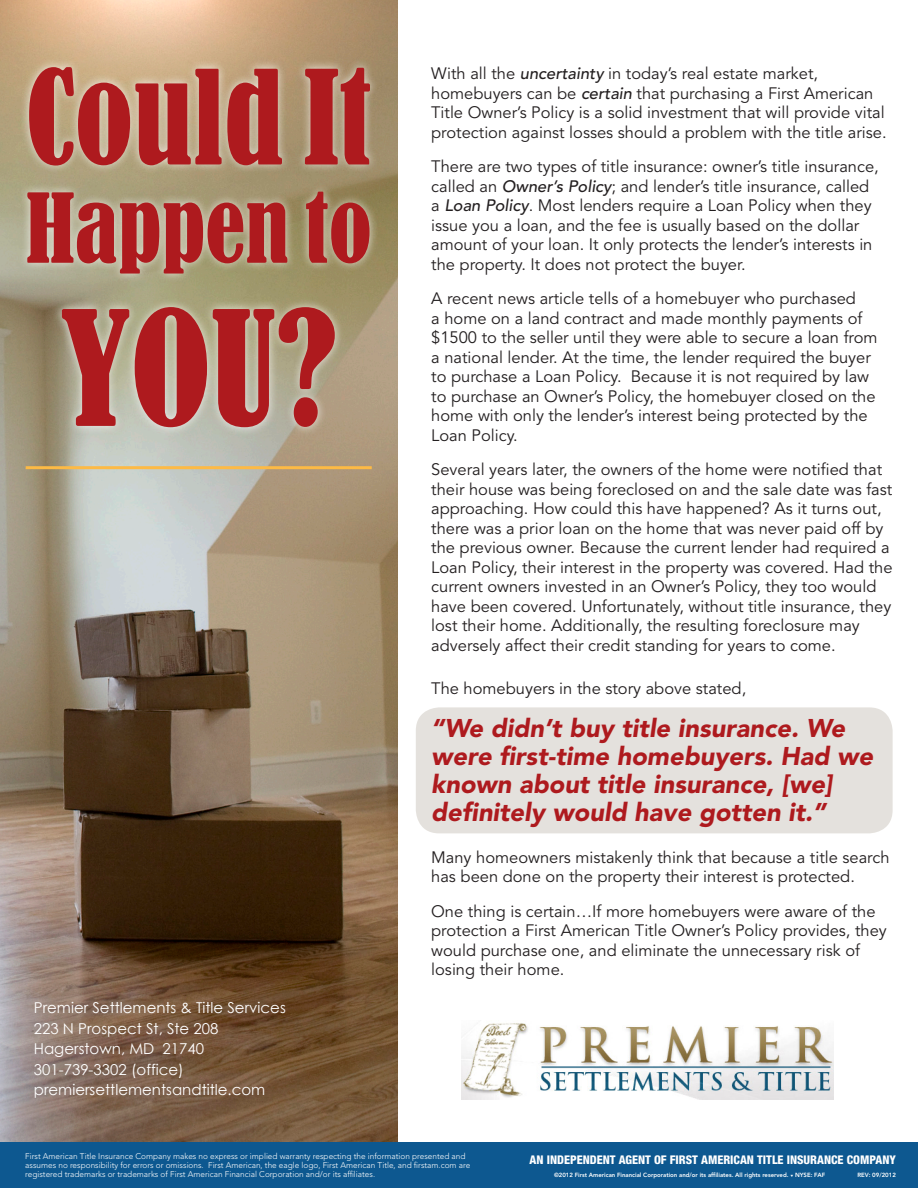
<style>
.page{position:relative;width:918px;height:1188px;background:#fff}
.page>*{position:absolute;margin:0;border:0;box-sizing:border-box;transform-origin:0 0}
.t1{font:condensed 148.35px "Bernard";color:#ae1a1e}
.t2{font:condensed 121.5px "Bernard";color:#ae1a1e}
.t3{font:condensed 89.4px "Bernard";color:#ae1a1e}
.t4{font:italic 900 25.5px/28px "Avenir LT Std";color:#ae1a1e}
.t5{font:16.5px/19.5px "Avenir LT Std";color:#231f20}
.t6{font:15px/20.5px "Century Gothic";color:#fff}
.t7{font:800 condensed 12px "Helvetica Neue LT Std";color:#fff}
.t8{font:300 8.25px/9px "Avenir LT Std";color:#fff}
.t9{font:800 6px "Avenir LT Std";color:#fff}
.s1{font-weight:500;font-style:italic}
</style>
<div class="page">
<img style="left:0;top:0;width:397px;height:1143px">
<div style="left:416px;top:707px;width:477px;height:126px;background:#e4e1dd;border-radius:23px"></div>
<div style="left:18px;top:58px;width:361px;height:379px;background:#fff;opacity:.75"></div>
<hr style="left:26px;top:466px;width:346px;height:3px;background:#fdba45">
<div style="left:0;top:1143px;width:918px;height:45px;background:#0d5890"></div>
<img style="left:461px;top:1023px;width:372px;height:77px">
<p class="t2" style="left:26px;top:47px;width:348px">Could It</p>
<p class="t3" style="left:26px;top:176px;width:348px">Happen to</p>
<p class="t1" style="left:60px;top:283px;width:280px">YOU?</p>
<p class="t6" style="left:34px;top:997px;width:254px">Premier Settlements &amp; Title Services<br>223 N Prospect St, Ste 208<br>Hagerstown, MD 21740<br>301-739-3302 (office) premiersettlementsandtitle.com</p>
<p class="t5" style="left:431px;top:64px;width:457px">With all the <span class="s1">uncertainty</span> in today’s real estate market, homebuyers can be <span class="s1">certain</span> that purchasing a First American Title Owner’s Policy is a solid investment that will provide vital protection against losses should a problem with the title arise.</p>
<p class="t5" style="left:431px;top:157px;width:449px">There are two types of title insurance: owner’s title insurance, called an <span class="s1">Owner’s Policy</span>; and lender’s title insurance, called a <span class="s1">Loan Policy</span>. Most lenders require a Loan Policy when they issue you a loan, and the fee is usually based on the dollar amount of your loan. It only protects the lender’s interests in the property. It does not protect the buyer.</p>
<p class="t5" style="left:431px;top:289px;width:448px">A recent news article tells of a homebuyer who purchased<br>a home on a land contract and made monthly payments of $1500 to the seller until they were able to secure a loan from a national lender. At the time, the lender required the buyer to purchase a Loan Policy. Because it is not required by law to purchase an Owner’s Policy, the homebuyer closed on the home with only the lender’s interest being protected by the Loan Policy.</p>
<p class="t5" style="left:431px;top:460px;width:463px">Several years later, the owners of the home were notified that their house was being foreclosed on and the sale date was fast approaching. How could this have happened? As it turns out, there was a prior loan on the home that was never paid off by the previous owner. Because the current lender had required a Loan Policy, their interest in the property was covered. Had the current owners invested in an Owner’s Policy, they too would have been covered. Unfortunately, without title insurance, they lost their home. Additionally, the resulting foreclosure may adversely affect their credit standing for years to come.</p>
<p class="t5" style="left:431px;top:679px;width:317px">The homebuyers in the story above stated,</p>
<p class="t4" style="left:431px;top:714px;width:443px">“We didn’t buy title insurance. We were first-time homebuyers. Had we known about title insurance, [we] definitely would have gotten it.”</p>
<p class="t5" style="left:431px;top:848px;width:460px">Many homeowners mistakenly think that because a title search has been done on the property their interest is protected.</p>
<p class="t5" style="left:431px;top:902px;width:457px">One thing is certain…If more homebuyers were aware of the protection a First American Title Owner’s Policy provides, they would purchase one, and eliminate the unnecessary risk of losing their home.</p>
<p class="t8" style="left:25px;top:1152px;width:447px">First American Title Insurance Company makes no express or implied warranty respecting the information presented and assumes no responsibility for errors or omissions. First American, the eagle logo, First American Title, and firstam.com are registered trademarks or trademarks of First American Financial Corporation and/or its affiliates.</p>
<p class="t7" style="left:530px;top:1152px;width:368px">AN INDEPENDENT AGENT OF FIRST AMERICAN TITLE INSURANCE COMPANY</p>
<p class="t9" style="left:554px;top:1172px;width:273px">©2012 First American Financial Corporation and/or its affiliates. All rights reserved. ❑ NYSE: FAF</p>
<p class="t9" style="left:858px;top:1172px;width:40px">REV: 09/2012</p>
</div>
